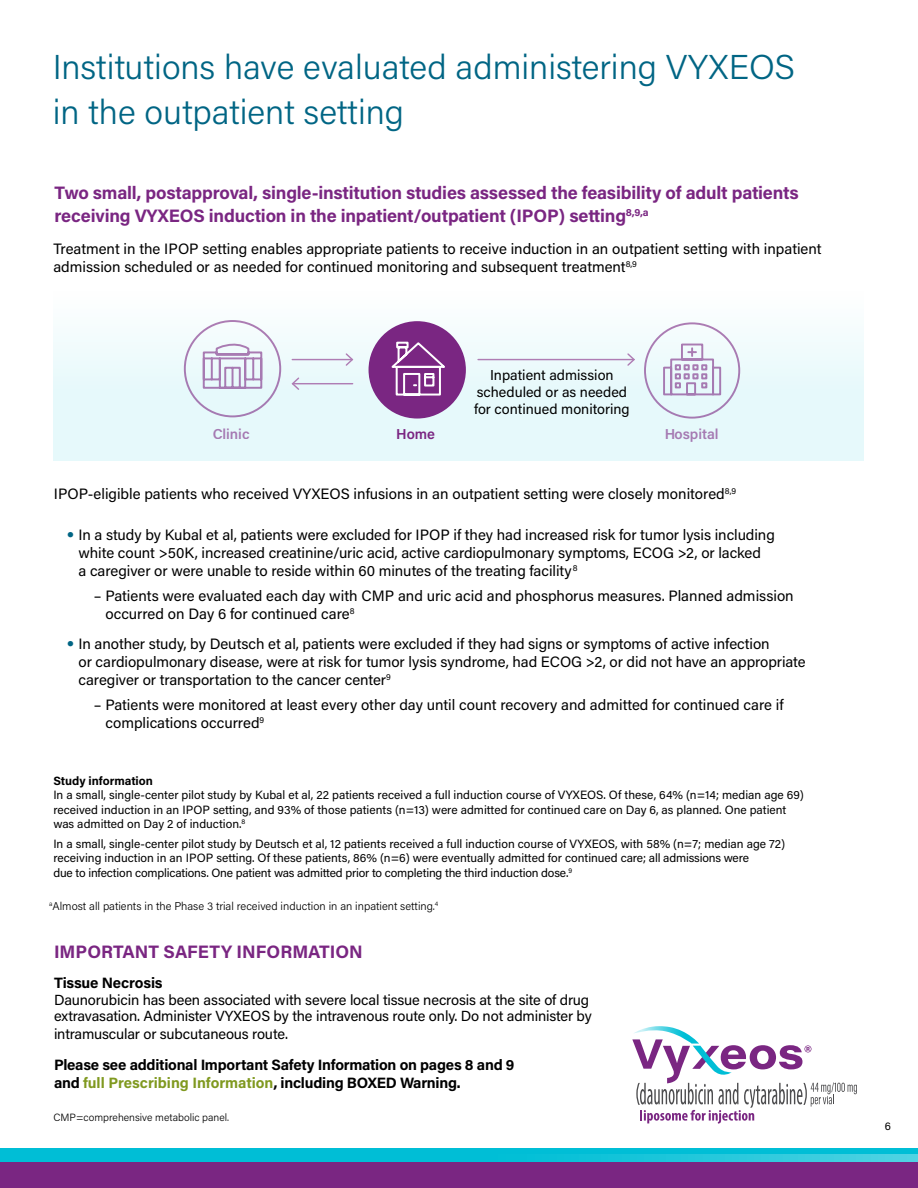
<style>
.page{position:relative;width:918px;height:1188px;background:#fff}
.page>*{position:absolute;margin:0;border:0;box-sizing:border-box;transform-origin:0 0}
.t1{font:300 34.5px/45px "Acumin Pro";color:#006584}
.t2{font:700 18px/22.5px "Acumin Pro";letter-spacing:-.01em;color:#7a2682}
.t3{font:15px/18px "Acumin Pro";letter-spacing:-.005em;color:#000}
.t4{font:700 15px/18px "Acumin Pro";letter-spacing:-.015em;color:#000}
.t5{font:14.7px/17px "Acumin Pro";letter-spacing:-.01em;color:#000}
.t6{font:14.4px/17.2px "Acumin Pro";color:#000;text-align:center}
.t7{font:600 14.4px "Acumin Pro";color:#7a2682}
.t8{font:12px/14.4px "Acumin Pro";color:#000}
.t9{font:700 12px "Acumin Pro";letter-spacing:-.005em;color:#000}
.t10{font:300 11.25px "Acumin Pro";color:#000}
.t11{font:11.25px "Acumin Pro";color:#000}
.t12{font:300 10.5px "Acumin Pro";color:#000}
.s1{font-family:"Helvetica Neue LT Std";color:#006584}
.s2{color:#809920}
</style>
<div class="page">
<div style="left:53px;top:291px;width:811px;height:170px;background:linear-gradient(to bottom,#fafdfe,#e0f8fa)"></div>
<div style="left:369px;top:321px;width:97px;height:98px;background:#7a2682;border-radius:50%"></div>
<svg style="left:391px;top:341px;width:54px;height:55px"></svg>
<svg style="left:184px;top:320px;width:97px;height:97px"></svg>
<hr style="left:292px;top:359px;width:60px;height:1px;background:#af7db4">
<svg style="left:344px;top:352px;width:10px;height:15px"></svg>
<hr style="left:293px;top:383px;width:60px;height:1px;background:#af7db4">
<svg style="left:290px;top:376px;width:11px;height:15px"></svg>
<hr style="left:478px;top:359px;width:156px;height:1px;background:#af7db4">
<svg style="left:626px;top:352px;width:10px;height:15px"></svg>
<svg style="left:644px;top:322px;width:96px;height:97px"></svg>
<div style="left:0;top:1148px;width:918px;height:30px;background:#00bed6"></div>
<svg style="left:0;top:1155px;width:918px;height:8px"></svg>
<div style="left:0;top:1163px;width:918px;height:25px;background:#7a2682"></div>
<svg style="left:632px;top:1026px;width:225px;height:98px"></svg>
<h1 class="t1" style="left:53px;top:43px;width:744px">Institutions have evaluated administering VYXEOS in the outpatient setting</h1>
<p class="t2" style="left:55px;top:181px;width:746px">Two small, postapproval, single-institution studies assessed the feasibility of adult patients receiving VYXEOS induction in the inpatient/outpatient (IPOP) setting<sup>8,9,a</sup></p>
<p class="t3" style="left:53px;top:239px;width:770px">Treatment in the IPOP setting enables appropriate patients to receive induction in an outpatient setting with inpatient admission scheduled or as needed for continued monitoring and subsequent treatment<sup>8,9</sup></p>
<p class="t6" style="left:474px;top:366px;width:157px">Inpatient admission scheduled or as needed for continued monitoring</p>
<p class="t7" style="left:212px;top:423px;width:39px">Clinic</p>
<p class="t7" style="left:396px;top:423px;width:40px">Home</p>
<p class="t7" style="left:664px;top:423px;width:56px">Hospital</p>
<p class="t3" style="left:54px;top:484px;width:684px">IPOP-eligible patients who received VYXEOS infusions in an outpatient setting were closely monitored<sup>8,9</sup></p>
<p class="t3" style="left:79px;top:525px;width:698px;text-indent:-12px"><span class="s1">•</span> In a study by Kubal et al, patients were excluded for IPOP if they had increased risk for tumor lysis including white count &gt;50K, increased creatinine/uric acid, active cardiopulmonary symptoms, ECOG &gt;2, or lacked<br>a caregiver or were unable to reside within 60 minutes of the treating facility<sup>8</sup></p>
<p class="t3" style="left:105px;top:586px;width:690px;text-indent:-12px">– Patients were evaluated each day with CMP and uric acid and phosphorus measures. Planned admission occurred on Day 6 for continued care<sup>8</sup></p>
<p class="t3" style="left:79px;top:634px;width:729px;text-indent:-12px"><span class="s1">•</span> In another study, by Deutsch et al, patients were excluded if they had signs or symptoms of active infection<br>or cardiopulmonary disease, were at risk for tumor lysis syndrome, had ECOG &gt;2, or did not have an appropriate caregiver or transportation to the cancer center<sup>9</sup></p>
<p class="t3" style="left:105px;top:695px;width:680px;text-indent:-12px">– Patients were monitored at least every other day until count recovery and admitted for continued care if complications occurred<sup>9</sup></p>
<p class="t9" style="left:53px;top:772px;width:101px">Study information</p>
<p class="t8" style="left:53px;top:788px;width:752px">In a small, single-center pilot study by Kubal et al, 22 patients received a full induction course of VYXEOS. Of these, 64% (n=14; median age 69) received induction in an IPOP setting, and 93% of those patients (n=13) were admitted for continued care on Day 6, as planned. One patient was admitted on Day 2 of induction.<sup>8</sup></p>
<p class="t8" style="left:53px;top:836px;width:733px">In a small, single-center pilot study by Deutsch et al, 12 patients received a full induction course of VYXEOS, with 58% (n=7; median age 72) receiving induction in an IPOP setting. Of these patients, 86% (n=6) were eventually admitted for continued care; all admissions were<br>due to infection complications. One patient was admitted prior to completing the third induction dose.<sup>9</sup></p>
<p class="t10" style="left:49px;top:898px;width:391px"><sup>a</sup>Almost all patients in the Phase 3 trial received induction in an inpatient setting.<sup>4</sup></p>
<p class="t2" style="left:54px;top:940px;width:310px">IMPORTANT SAFETY INFORMATION</p>
<p class="t4" style="left:54px;top:973px;width:110px">Tissue Necrosis</p>
<p class="t5" style="left:54px;top:991px;width:539px">Daunorubicin has been associated with severe local tissue necrosis at the site of drug extravasation. Administer VYXEOS by the intravenous route only. Do not administer by intramuscular or subcutaneous route.</p>
<p class="t4" style="left:54px;top:1055px;width:462px">Please see additional Important Safety Information on pages 8 and 9 and <span class="s2">full Prescribing Information</span>, including BOXED Warning.</p>
<p class="t12" style="left:53px;top:1110px;width:177px">CMP=comprehensive metabolic panel.</p>
<p class="t11" style="left:885px;top:1118px;width:8px">6</p>
</div>
